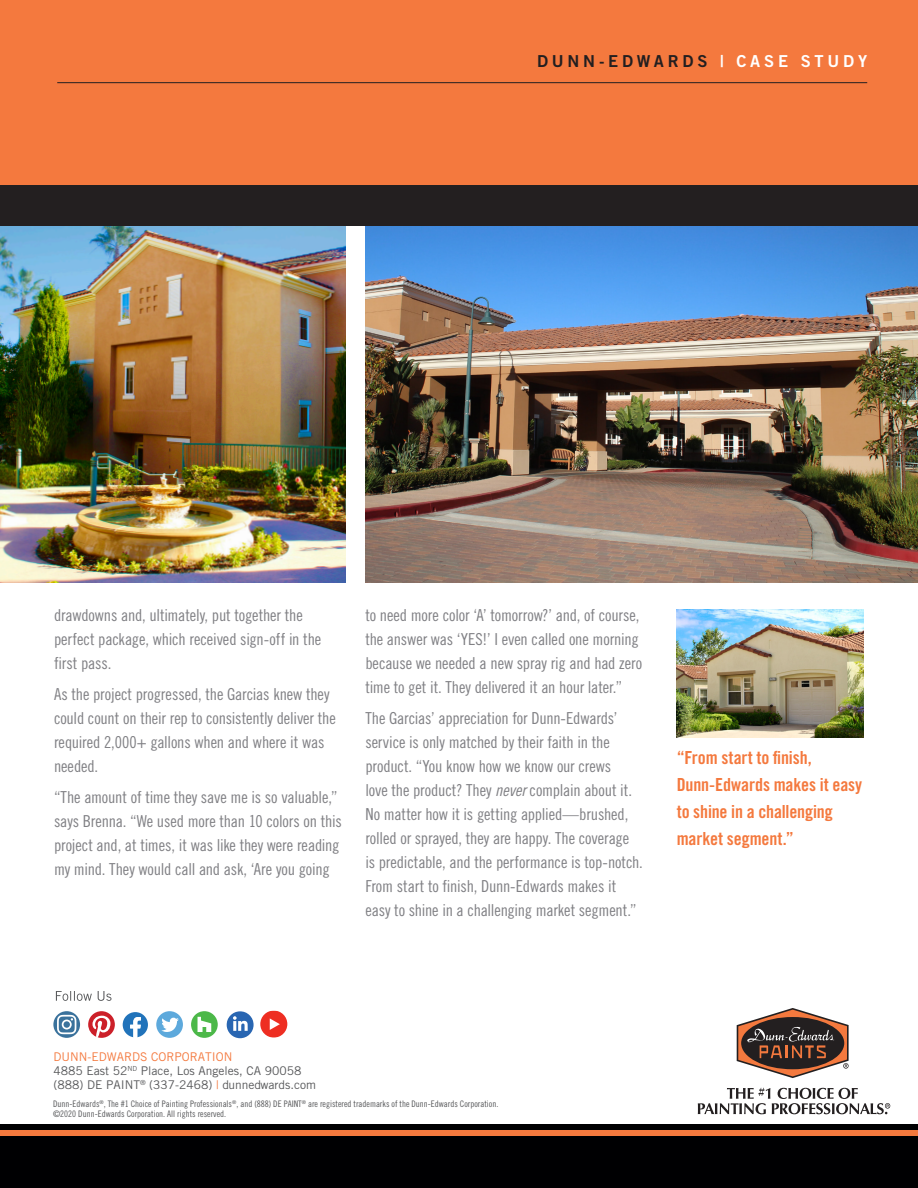
<style>
.page{position:relative;width:918px;height:1188px;background:#fff}
.page>*{position:absolute;margin:0;border:0;box-sizing:border-box;transform-origin:0 0}
.t1{font:18px/27px "Trade Gothic Bold Cond Twenty";letter-spacing:-.005em;color:#f4793e}
.t2{font:16.5px/24px "Trade Gothic Cond Eighteen";letter-spacing:-.01em;color:#808084}
.t3{font:16.5px "Trade Gothic Bold Two";letter-spacing:.23em;color:#231f20}
.t4{font:12px "Trade Gothic";color:#57585a}
.t5{font:12px "Trade Gothic";color:#f4793e}
.t6{font:9px "Trade Gothic Cond Eighteen";color:#57585a}
.s1{color:#fff}
.s2{font-family:"Trade Gothic Cond Eighteen Obl"}
.s3{color:#f4793e}
</style>
<div class="page">
<div style="left:0;top:0;width:918px;height:220px;background:#f4793e"></div>
<hr style="left:57px;top:82px;width:810px;height:1px;background:#231f20">
<img style="left:0;top:226px;width:345px;height:356px">
<img style="left:365px;top:226px;width:553px;height:356px">
<div style="left:0;top:185px;width:918px;height:41px;background:#231f20"></div>
<img style="left:677px;top:609px;width:187px;height:129px">
<svg style="left:737px;top:1008px;width:112px;height:70px"></svg>
<svg style="left:698px;top:1088px;width:192px;height:26px"></svg>
<svg style="left:56px;top:991px;width:56px;height:10px"></svg>
<svg style="left:123px;top:1012px;width:25px;height:25px"></svg>
<svg style="left:88px;top:1011px;width:27px;height:27px"></svg>
<div style="left:156px;top:1011px;width:27px;height:27px;background:#5da9dc;border-radius:50%"></div>
<svg style="left:161px;top:1017px;width:18px;height:15px"></svg>
<svg style="left:53px;top:1011px;width:27px;height:27px"></svg>
<svg style="left:57px;top:1015px;width:19px;height:19px"></svg>
<svg style="left:191px;top:1011px;width:27px;height:27px"></svg>
<svg style="left:198px;top:1017px;width:13px;height:15px"></svg>
<svg style="left:260px;top:1011px;width:27px;height:27px"></svg>
<svg style="left:227px;top:1011px;width:27px;height:27px"></svg>
<div style="left:0;top:1125px;width:918px;height:63px;background:#000002"></div>
<div style="left:0;top:1130px;width:918px;height:6px;background:#f4793e"></div>
<p class="t3" style="left:537px;top:51px;width:332px">DUNN-EDWARDS <span class="s1">| CASE STUDY</span></p>
<p class="t2" style="left:54px;top:603px;width:269px">drawdowns and, ultimately, put together the perfect package, which received sign-off in the first pass.</p>
<p class="t2" style="left:54px;top:682px;width:283px">As the project progressed, the Garcias knew they could count on their rep to consistently deliver the required 2,000+ gallons when and where it was needed.</p>
<p class="t2" style="left:54px;top:785px;width:290px">“The amount of time they save me is so valuable,” says Brenna. “We used more than 10 colors on this project and, at times, it was like they were reading my mind. They would call and ask, ‘Are you going</p>
<p class="t2" style="left:365px;top:603px;width:278px">to need more color ‘A’ tomorrow?’ and, of course, the answer was ‘YES!’ I even called one morning because we needed a new spray rig and had zero time to get it. They delivered it an hour later.”</p>
<p class="t2" style="left:365px;top:706px;width:279px">The Garcias’ appreciation for Dunn-Edwards’ service is only matched by their faith in the product. “You know how we know our crews<br>love the product? They <span class="s2">never</span> complain about it.<br>No matter how it is getting applied—brushed, rolled or sprayed, they are happy. The coverage is predictable, and the performance is top-notch.<br>From start to finish, Dunn-Edwards makes it easy to shine in a challenging market segment.”</p>
<p class="t1" style="left:677px;top:744px;width:137px">“From start to finish,</p>
<p class="t1" style="left:677px;top:771px;width:187px">Dunn-Edwards makes it easy to shine in a challenging market segment.”</p>
<p class="t5" style="left:53px;top:1049px;width:181px">DUNN-EDWARDS CORPORATION</p>
<p class="t4" style="left:53px;top:1063px;width:249px">4885 East 52<sup>ND</sup> Place, Los Angeles, CA 90058</p>
<p class="t4" style="left:53px;top:1078px;width:264px">(888) DE PAINT<sup>®</sup> (337-2468) <span class="s3">|</span> dunnedwards.com</p>
<p class="t6" style="left:53px;top:1099px;width:447px">Dunn-Edwards<sup>®</sup>, The #1 Choice of Painting Professionals<sup>®</sup>, and (888) DE PAINT<sup>®</sup> are registered trademarks of the Dunn-Edwards Corporation.</p>
<p class="t6" style="left:53px;top:1109px;width:175px">©2020 Dunn-Edwards Corporation. All rights reserved.</p>
</div>
